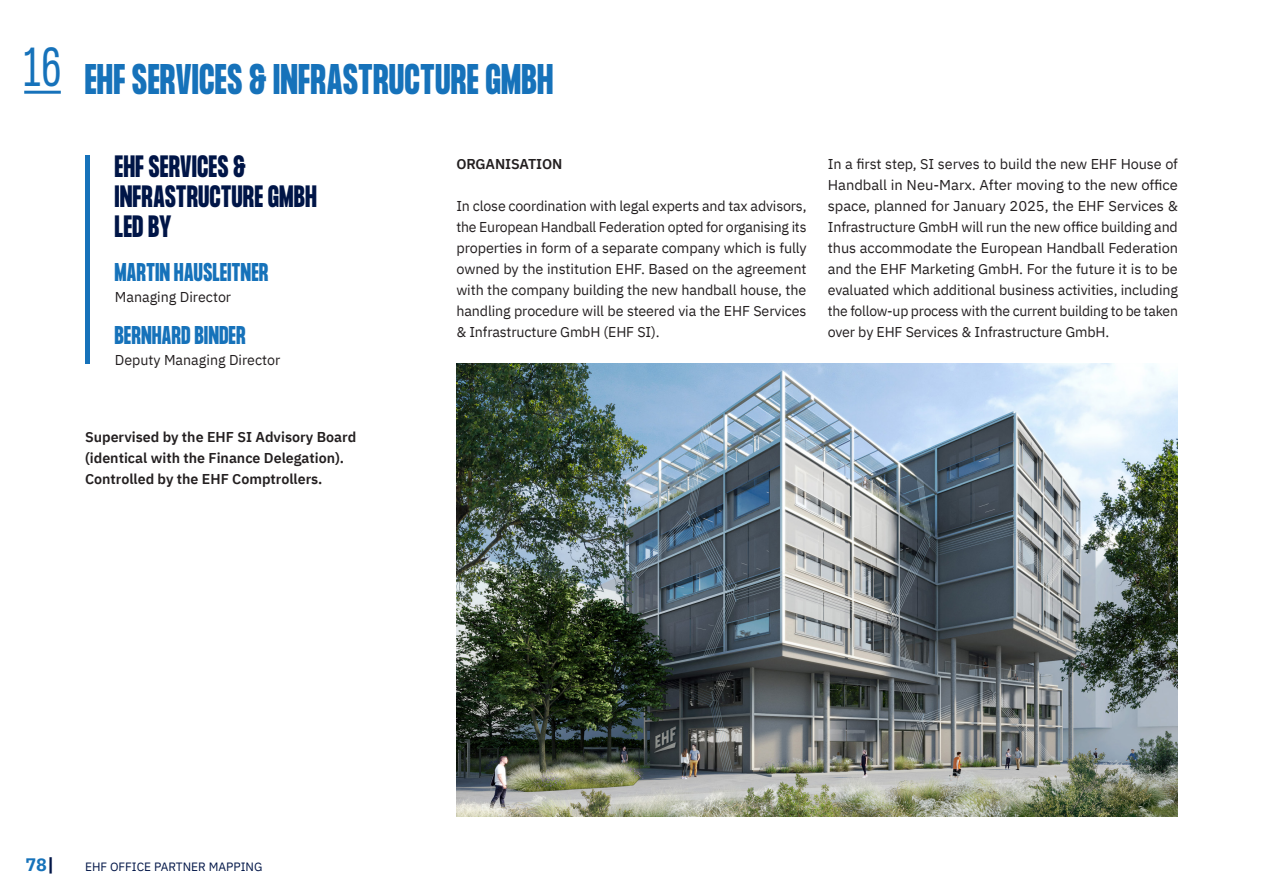
<style>
.page{position:relative;width:1263px;height:893px;background:#fff}
.page>*{position:absolute;margin:0;border:0;box-sizing:border-box;transform-origin:0 0}
.t1{font:300 48px "Formula Condensed";color:#1672ba}
.t2{font:700 37.5px "Formula Condensed";letter-spacing:.02em;color:#1672ba}
.t3{font:700 27px/30px "Formula Condensed";letter-spacing:.025em;color:#001547}
.t4{font:700 22.5px "Formula Condensed";letter-spacing:.025em;color:#1672ba}
.t5{font:700 18px "IBM Plex Sans";color:#1672ba}
.t6{font:14.25px/21px "IBM Plex Sans";letter-spacing:-.01em;color:#231f20;text-align:justify}
.t7{font:600 14.25px/21px "IBM Plex Sans";color:#231f20}
.t8{font:12px "IBM Plex Sans";color:#001547}
.s1{color:#001547}
</style>
<div class="page">
<hr style="left:24px;top:91px;width:37px;height:3px;background:#1672ba">
<hr style="left:85px;top:155px;width:4px;height:209px;background:#1672ba">
<img style="left:456px;top:364px;width:722px;height:452px">
<p class="t1" style="left:24px;top:39px;width:39px">16</p>
<p class="t2" style="left:85px;top:57px;width:469px">EHF SERVICES &amp; INFRASTRUCTURE GMBH</p>
<p class="t3" style="left:115px;top:152px;width:203px">EHF SERVICES &amp;<br>INFRASTRUCTURE GMBH</p>
<p class="t3" style="left:115px;top:212px;width:58px">LED BY</p>
<p class="t4" style="left:115px;top:258px;width:155px">MARTIN HAUSLEITNER</p>
<p class="t6" style="left:115px;top:285px;width:118px">Managing Director</p>
<p class="t4" style="left:115px;top:321px;width:132px">BERNHARD BINDER</p>
<p class="t6" style="left:115px;top:348px;width:167px">Deputy Managing Director</p>
<p class="t7" style="left:456px;top:152px;width:107px">ORGANISATION</p>
<p class="t6" style="left:456px;top:194px;width:352px">In close coordination with legal experts and tax advisors, the European Handball Federation opted for organising its properties in form of a separate company which is fully owned by the institution EHF. Based on the agreement with the company building the new handball house, the handling procedure will be steered via the EHF Services &amp; Infrastructure GmbH (EHF SI).</p>
<p class="t6" style="left:828px;top:152px;width:352px">In a first step, SI serves to build the new EHF House of Handball in Neu-Marx. After moving to the new office space, planned for January 2025, the EHF Services &amp; Infrastructure GmbH will run the new office building and thus accommodate the European Handball Federation and the EHF Marketing GmbH. For the future it is to be evaluated which additional business activities, including the follow-up process with the current building to be taken over by EHF Services &amp; Infrastructure GmbH.</p>
<p class="t7" style="left:85px;top:425px;width:273px">Supervised by the EHF SI Advisory Board (identical with the Finance Delegation).</p>
<p class="t7" style="left:85px;top:467px;width:239px">Controlled by the EHF Comptrollers.</p>
<p class="t5" style="left:26px;top:850px;width:30px">78<span class="s1">|</span></p>
<p class="t8" style="left:85px;top:857px;width:179px">EHF OFFICE PARTNER MAPPING</p>
</div>
